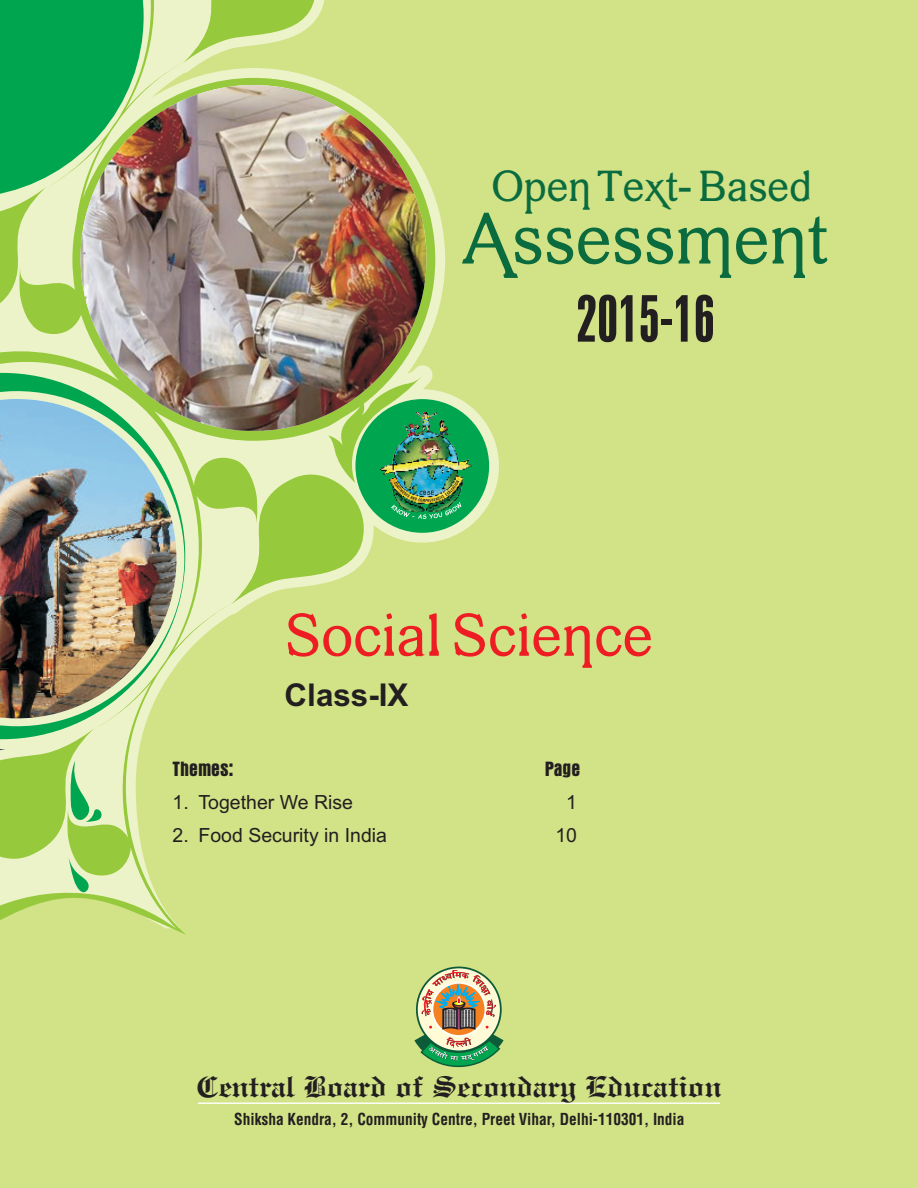
<style>
.page{position:relative;width:918px;height:1188px;background:#d2e287}
.page>*{position:absolute;margin:0;border:0;box-sizing:border-box;transform-origin:0 0}
.t1{font:72px "vengeance";color:#0a6c3e}
.t2{font:61.65px "Swiss 924 BT Regular B";color:#231f20}
.t3{font:60px "vengeance";color:#ee1d23}
.t4{font:43.5px "vengeance";color:#0a6c3e}
.t5{font:700 31.35px "Arial";color:#231f20}
.t6{font:700 29.85px "Engravers Old English BT";color:#231f20}
.t7{font:700 condensed 21px "Aurora BT";color:#231f20}
.t8{font:19.5px "Arial";color:#231f20}
.t9{font:700 16.05px "Switzerland Condensed";color:#231f20;scale:.95 1}
.s1{font-family:"Arial"}
</style>
<div class="page">
<svg style="left:0;top:0;width:435px;height:935px"></svg>
<div style="left:355px;top:399px;width:134px;height:134px;background:#00a54f;border-radius:50%"></div>
<svg style="left:69px;top:858px;width:22px;height:36px"></svg>
<svg style="left:70px;top:760px;width:33px;height:65px;background:#a7dca4"></svg>
<svg style="left:0;top:749px;width:6px;height:3px"></svg>
<img style="left:81px;top:85px;width:346px;height:346px;border-radius:50%">
<img style="left:380px;top:412px;width:92px;height:100px">
<div style="left:419px;top:440px;width:24px;height:27px;background:#231f20;opacity:.78"></div>
<img style="left:420px;top:441px;width:22px;height:25px">
<img style="left:391px;top:480px;width:70px;height:39px">
<img style="left:414px;top:970px;width:90px;height:98px">
<hr style="left:198px;top:1103px;width:522px;height:1px;background:#fff">
<h3 class="t4" style="left:491px;top:168px;width:322px">OpenText <span class="s1">-</span> Based</h3>
<h1 class="t1" style="left:462px;top:210px;width:367px">Assessment</h1>
<h2 class="t2" style="left:576px;top:295px;width:140px">2015-16</h2>
<h3 class="t3" style="left:285px;top:611px;width:370px">Social Science</h3>
<h3 class="t7" style="left:173px;top:760px;width:62px">Themes:</h3>
<h3 class="t5" style="left:285px;top:683px;width:125px">Class-IX</h3>
<h3 class="t7" style="left:545px;top:760px;width:37px">Page</h3>
<p class="t8" style="left:173px;top:795px;width:182px">1. Together We Rise</p>
<p class="t8" style="left:566px;top:795px;width:12px">1</p>
<p class="t8" style="left:173px;top:827px;width:216px">2. Food Security in India</p>
<p class="t8" style="left:555px;top:827px;width:23px">10</p>
<h3 class="t6" style="left:197px;top:1074px;width:526px">Central Board of Secondary Education</h3>
<p class="t9" style="left:234px;top:1109px;width:475px">Shiksha Kendra, 2, Community Centre, Preet Vihar, Delhi-110301, India</p>
</div>
